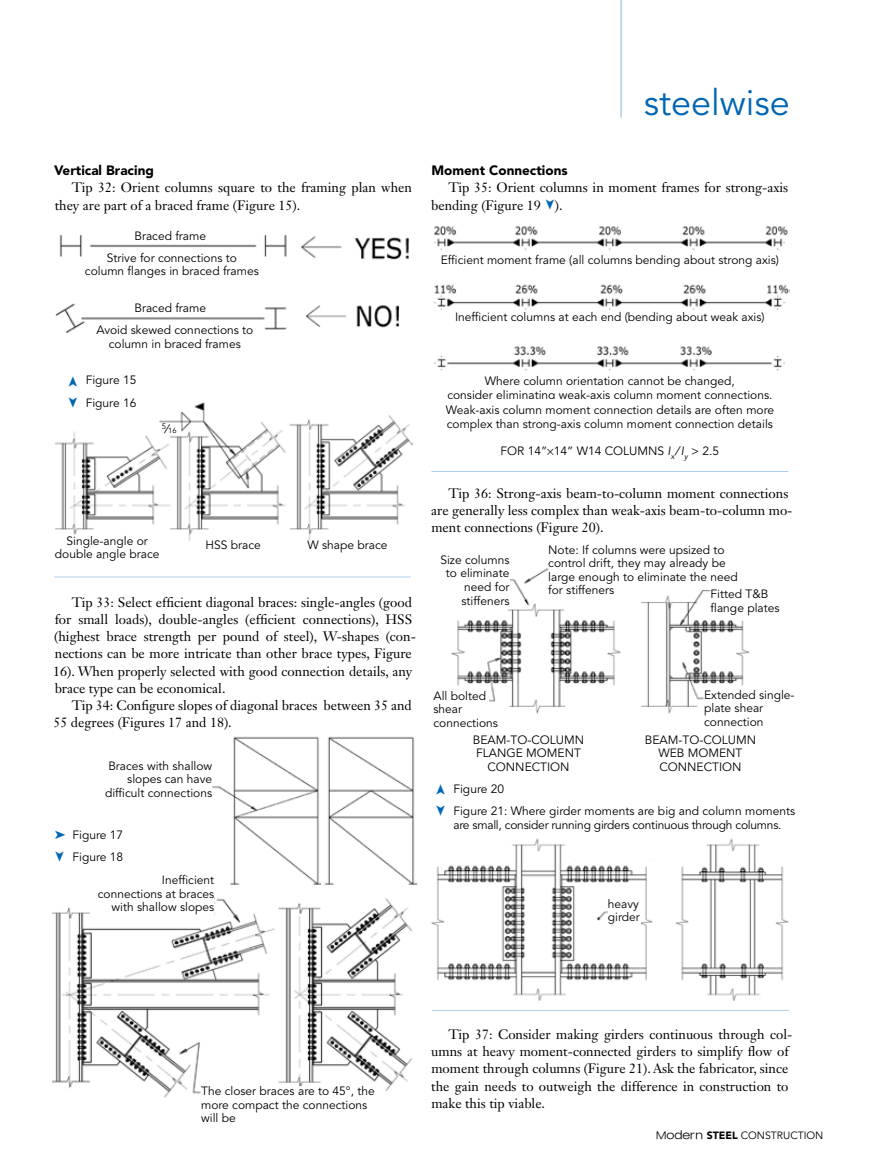
<style>
.page{position:relative;width:878px;height:1175px;background:#fff}
.page>*{position:absolute;margin:0;border:0;box-sizing:border-box;transform-origin:0 0}
.t1{font:36px "Avenir LT Std";color:#0066b3}
.t2{font:13.5px/17.2px "Janson Text LT Std";color:#000}
.t3{font:900 13.5px "Avenir LT Std";color:#000}
.t4{font:12px/13.5px "Avenir LT Std";color:#000}
.t5{font:12px "Avenir LT Std";letter-spacing:-.02em;color:#000}
.t6{font:10.5px "Avenir LT Std";color:#000}
.t7{font:7.5px "Avenir LT Std";color:#000}
.s1{font-size:12px}
.s2{font-style:italic}
.s3{font-family:"Helvetica Neue LT";font-weight:300;font-stretch:expanded}
.s4{font-family:"Helvetica Neue LT";font-weight:300;font-stretch:expanded;font-size:12px}
.s5{font-weight:900}
</style>
<div class="page">
<hr style="left:620px;top:0;width:2px;height:118px;background:#adceec">
<img style="left:59px;top:235px;width:351px;height:25px">
<div style="left:123px;top:226px;width:94px;height:14px;background:#fff"></div>
<div style="left:66px;top:257px;width:220px;height:28px;background:#fff"></div>
<div style="left:84px;top:253px;width:175px;height:22px;background:#fff"></div>
<img style="left:55px;top:303px;width:345px;height:31px">
<div style="left:123px;top:298px;width:94px;height:14px;background:#fff"></div>
<div style="left:77px;top:332px;width:187px;height:27px;background:#fff"></div>
<div style="left:87px;top:325px;width:175px;height:23px;background:#fff"></div>
<img style="left:55px;top:402px;width:357px;height:157px">
<div style="left:201px;top:540px;width:64px;height:18px;background:#fff"></div>
<div style="left:298px;top:540px;width:98px;height:18px;background:#fff"></div>
<div style="left:49px;top:535px;width:116px;height:23px;background:#fff"></div>
<div style="left:158px;top:423px;width:22px;height:10px;background:#fff"></div>
<hr style="left:54px;top:576px;width:357px;height:1px;background:#adceec">
<img style="left:212px;top:736px;width:109px;height:149px">
<img style="left:324px;top:736px;width:94px;height:149px">
<img style="left:52px;top:897px;width:360px;height:201px">
<div style="left:90px;top:875px;width:124px;height:43px;background:#fff"></div>
<div style="left:201px;top:1085px;width:177px;height:39px;background:#fff"></div>
<div style="left:372px;top:1097px;width:22px;height:15px;background:#fff"></div>
<img style="left:434px;top:226px;width:355px;height:145px">
<div style="left:441px;top:252px;width:338px;height:14px;background:#fff"></div>
<div style="left:441px;top:310px;width:338px;height:13px;background:#fff"></div>
<hr style="left:431px;top:471px;width:357px;height:1px;background:#adceec">
<img style="left:431px;top:838px;width:358px;height:163px">
<div style="left:607px;top:898px;width:33px;height:27px;background:#fff"></div>
<svg style="left:568px;top:838px;width:166px;height:22px"></svg>
<img style="left:451px;top:568px;width:299px;height:146px">
<div style="left:429px;top:555px;width:80px;height:49px;background:#fff"></div>
<div style="left:704px;top:689px;width:94px;height:36px;background:#fff"></div>
<svg style="left:451px;top:691px;width:51px;height:23px"></svg>
<svg style="left:548px;top:568px;width:197px;height:38px"></svg>
<div style="left:710px;top:582px;width:75px;height:30px;background:#fff"></div>
<hr style="left:432px;top:1010px;width:357px;height:1px;background:#adceec">
<svg style="left:69px;top:402px;width:8px;height:5px"></svg>
<h1 class="t1" style="left:644px;top:82px;width:147px">steelwise</h1>
<p class="t3" style="left:54px;top:162px;width:101px">Vertical Bracing</p>
<p class="t2" style="left:55px;top:179px;width:359px;text-indent:17px">Tip 32: Orient columns square to the framing plan when they are part of a braced frame (Figure 15).</p>
<p class="t4" style="left:107px;top:226px;width:132px;line-height:21.5px;text-align:center">Braced frame<br>Strive for connections to</p>
<p class="t4" style="left:85px;top:265px;width:175px">column flanges in braced frames</p>
<p class="t4" style="left:96px;top:297px;width:158px;line-height:22px;text-indent:38px">Braced frame<br>Avoid skewed connections to</p>
<p class="t4" style="left:109px;top:337px;width:134px">column in braced frames</p>
<p class="t4" style="left:86px;top:369px;width:52px;line-height:22.5px">Figure 15<br>Figure 16</p>
<p class="t7" style="left:162px;top:426px;width:16px"><sup>5</sup><span class="s1">⁄</span>16</p>
<p class="t4" style="left:55px;top:534px;width:106px;text-align:center">Single-angle or double angle brace</p>
<p class="t4" style="left:205px;top:539px;width:57px">H SS brace</p>
<p class="t4" style="left:307px;top:539px;width:82px">W shape brace</p>
<p class="t2" style="left:53px;top:593px;width:364px;text-indent:19px">Tip 33: Select efficient diagonal braces: single-angles (good for small loads), double-angles (efficient connections), HSS (highest brace strength per pound of steel), W-shapes (con&shy;nections can be more intricate than other brace types, Figure 16). When properly selected with good connection details, any brace type can be economical.</p>
<p class="t2" style="left:53px;top:696px;width:360px;text-indent:18px">Tip 34: Configure slopes of diagonal braces between 35 and<br>55 degrees (Figures 17 and 18).</p>
<p class="t4" style="left:105px;top:759px;width:109px;text-align:right">Braces with shallow slopes can have difficult connections</p>
<p class="t4" style="left:72px;top:823px;width:52px;line-height:22.5px">Figure 17<br>Figure 18</p>
<p class="t4" style="left:98px;top:873px;width:118px;text-align:right">I nefficient connections at braces with shallow slopes</p>
<p class="t3" style="left:431px;top:162px;width:138px">Moment Connections</p>
<p class="t2" style="left:431px;top:179px;width:358px;text-indent:17px">Tip 35: Orient columns in moment frames for strong-axis bending (Figure 19 ).</p>
<p class="t4" style="left:441px;top:253px;width:340px">Efficient moment frame (all columns bending about strong axis)</p>
<p class="t4" style="left:455px;top:311px;width:311px">I nefficient columns at each end (bending about weak axis)</p>
<p class="t4" style="left:447px;top:374px;width:326px;text-align:center">Where column orientation cannot be changed,<br>consider eliminating weak-axis column moment connections.</p>
<p class="t4" style="left:445px;top:403px;width:330px">Weak-axis column moment connection details are often more complex than strong-axis column moment connection details</p>
<p class="t4" style="left:500px;top:444px;width:9px">FOR</p>
<p class="t4" style="left:527px;top:444px;width:193px">14” 14” W14 COLUMNS <span class="s2">I</span><sub>x</sub> ⁄ <span class="s2">I</span><sub>y</sub> &gt; 2.5</p>
<p class="t2" style="left:431px;top:484px;width:363px;text-indent:17px">Tip 36: Strong-axis beam-to-column moment connections are generally less complex than weak-axis beam-to-column mo&shy;ment connections (Figure 20).</p>
<p class="t4" style="left:440px;top:553px;width:71px;text-align:right">Size columns to eliminate need for stiffeners</p>
<p class="t4" style="left:433px;top:689px;width:66px">All bolted shear connections</p>
<p class="t4" style="left:548px;top:543px;width:191px">N ote: If columns were upsized to control drift, they may already be large enough to eliminate the need for stiffeners</p>
<p class="t4" style="left:710px;top:588px;width:70px">Fitted T&amp;B flange plates</p>
<p class="t4" style="left:704px;top:688px;width:92px">Extended single&shy;plate shear connection</p>
<p class="t4" style="left:473px;top:733px;width:110px">BEAM-TO-COLUMN<br>FLANGE</p>
<p class="t4" style="left:526px;top:746px;width:40px">MOMENT</p>
<p class="t4" style="left:487px;top:760px;width:19px">CONNE</p>
<p class="t4" style="left:531px;top:760px;width:17px">CTION</p>
<p class="t4" style="left:658px;top:733px;width:97px;text-indent:-14px">BEAM-TO-COLUMN<br>WEB MOMENT<br>CONNE</p>
<p class="t4" style="left:703px;top:760px;width:17px">CTION</p>
<p class="t4" style="left:453px;top:778px;width:343px;line-height:22.5px">Figure 20<br>Figure 21: Where girder moments are big and column moments</p>
<p class="t5" style="left:453px;top:818px;width:330px">are small, consider running girders continuous through columns.</p>
<p class="t4" style="left:607px;top:897px;width:34px">heavy girder</p>
<p class="t4" style="left:201px;top:1084px;width:175px">The closer braces are to 45°, the more compact the connections will be</p>
<p class="t2" style="left:431px;top:1025px;width:363px;text-indent:17px">Tip 37: Consider making girders continuous through col&shy;umns at heavy moment-connected girders to simplify flow of moment through columns (Figure 21). Ask the fabricator, since the gain needs to outweigh the difference in construction to make this tip viable.</p>
<p class="t6" style="left:656px;top:1129px;width:169px"><span class="s3">M</span><span class="s4">odern</span> <span class="s5">STEEL</span> CONSTRUCTION</p>
</div>
